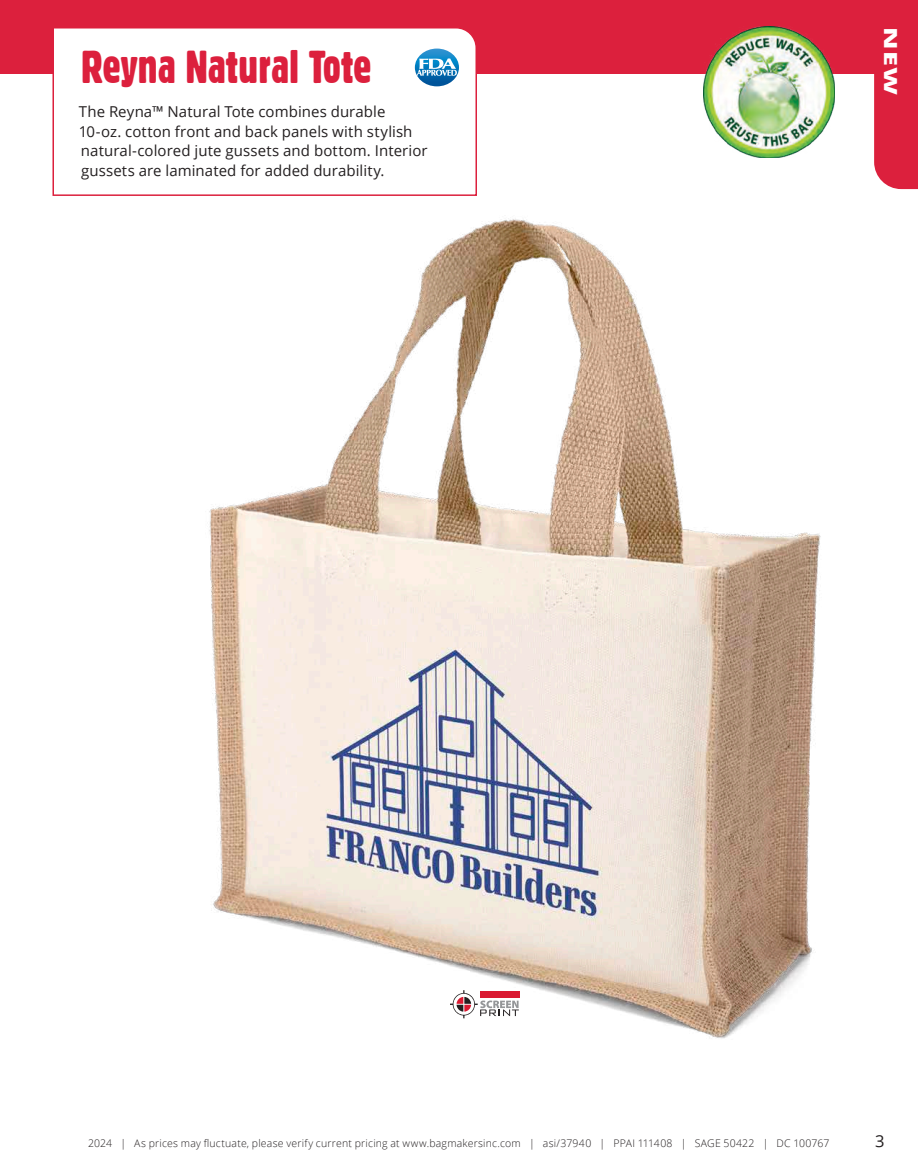
<style>
.page{position:relative;width:918px;height:1175px;background:#fff}
.page>*{position:absolute;margin:0;border:0;box-sizing:border-box;transform-origin:0 0}
.t1{font:45px "Gothic 821 Condensed BT";color:#dc203d}
.t2{font:800 18px "Open Sans";color:#fff;scale:1.5 1}
.t3{font:16.5px "Open Sans";color:#231f20}
.t4{font:15px/19.5px "Open Sans";letter-spacing:.005em;color:#231f20}
.t5{font:300 10.5px "Open Sans";letter-spacing:.02em;color:#231f20}
</style>
<div class="page">
<div style="left:0;top:0;width:918px;height:74px;background:#dc203d"></div>
<div style="left:874px;top:74px;width:44px;height:115px;background:#dc203d"></div>
<svg style="left:52px;top:28px;width:425px;height:168px"></svg>
<img style="left:132px;top:176px;width:766px;height:863px">
<svg style="left:415px;top:49px;width:44px;height:37px;background:#69abd4"></svg>
<img style="left:704px;top:26px;width:130px;height:131px">
<svg style="left:519px;top:990px;width:1px;height:28px"></svg>
<svg style="left:450px;top:990px;width:69px;height:28px"></svg>
<div style="left:480px;top:991px;width:39px;height:7px;background:#da1a32"></div>
<h1 class="t1" style="left:81px;top:39px;width:292px">Reyna Natural Tote</h1>
<p class="t4" style="left:79px;top:102px;width:350px">The Reyna™ Natural Tote combines durable 10-oz. cotton front and back panels with stylish natural-colored jute gussets and bottom. Interior gussets are laminated for added durability.</p>
<p class="t2" style="left:904px;top:27px;width:47px;rotate:90deg">NEW</p>
<p class="t5" style="left:88px;top:1136px;width:743px">2024 | As prices may fluctuate, please verify current pricing at www.bagmakersinc.com | asi/37940 | PPAI 111408 | SAGE 50422 | DC 100767</p>
<p class="t3" style="left:875px;top:1129px;width:11px">3</p>
</div>
